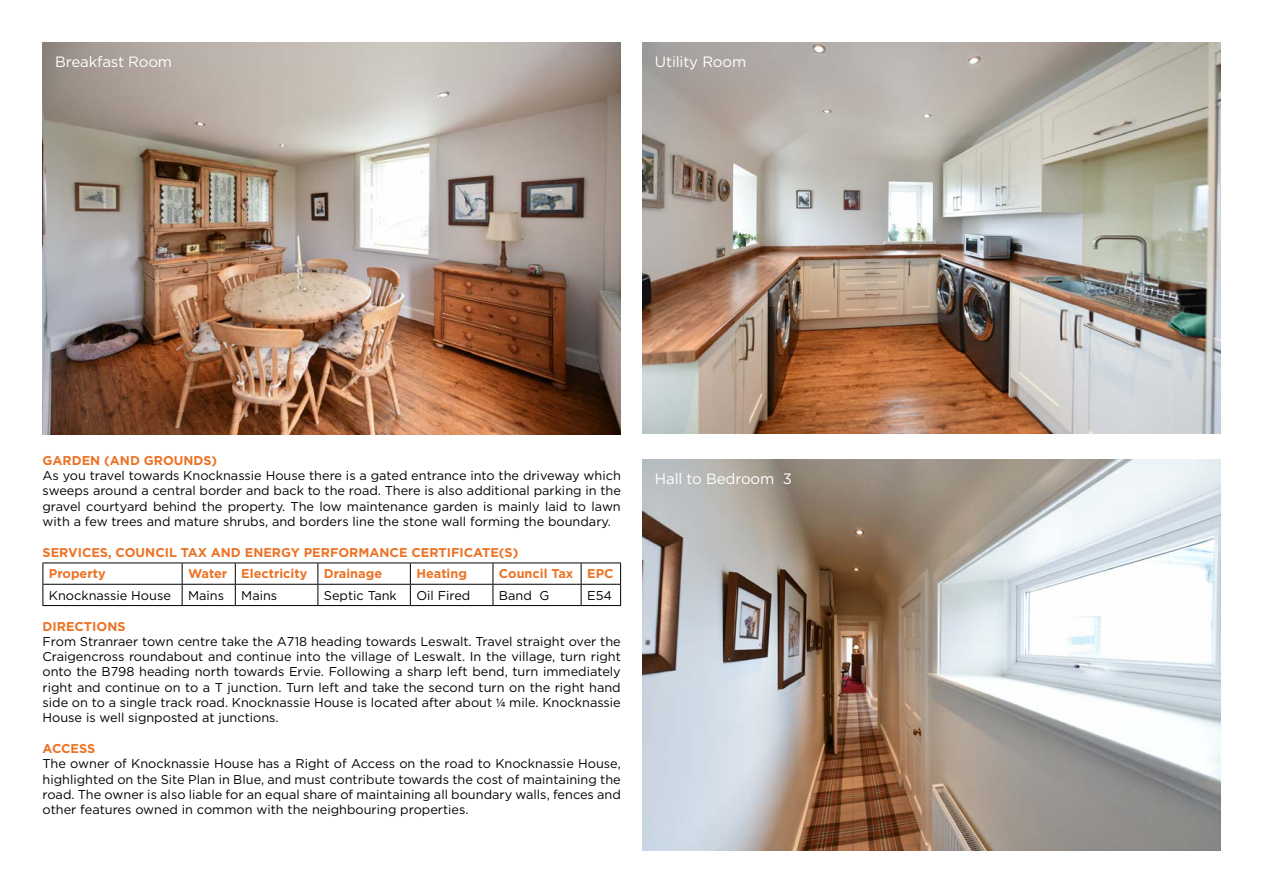
<style>
.page{position:relative;width:1263px;height:893px;background:#fff}
.page>*{position:absolute;margin:0;border:0;box-sizing:border-box;transform-origin:0 0}
.Body_Text{font:15px "Gotham HTF";letter-spacing:-.01em;color:#fff}
.Body_Text-2{font:12.75px/15.3px "Gotham HTF";color:#000;text-align:justify}
.Headings_Text{font:700 12.75px "Gotham HTF";color:#ec7326}
.s1{font-family:"Proxima Nova"}
</style>
<div class="page">
<hr style="left:43px;top:563px;width:139px;height:1px;background:#000">
<hr style="left:182px;top:563px;width:53px;height:1px;background:#000">
<hr style="left:235px;top:563px;width:83px;height:1px;background:#000">
<hr style="left:318px;top:563px;width:92px;height:1px;background:#000">
<hr style="left:410px;top:563px;width:83px;height:1px;background:#000">
<hr style="left:493px;top:563px;width:88px;height:1px;background:#000">
<hr style="left:581px;top:563px;width:40px;height:1px;background:#000">
<hr style="left:43px;top:584px;width:139px;height:1px;background:#000">
<svg style="left:43px;top:563px;width:1px;height:42px"></svg>
<hr style="left:182px;top:584px;width:53px;height:1px;background:#000">
<svg style="left:182px;top:563px;width:1px;height:42px"></svg>
<hr style="left:235px;top:584px;width:83px;height:1px;background:#000">
<svg style="left:235px;top:563px;width:1px;height:42px"></svg>
<hr style="left:318px;top:584px;width:92px;height:1px;background:#000">
<svg style="left:317px;top:563px;width:1px;height:42px"></svg>
<hr style="left:410px;top:584px;width:83px;height:1px;background:#000">
<svg style="left:410px;top:563px;width:1px;height:42px"></svg>
<hr style="left:493px;top:584px;width:88px;height:1px;background:#000">
<svg style="left:493px;top:563px;width:1px;height:42px"></svg>
<hr style="left:581px;top:584px;width:40px;height:1px;background:#000">
<svg style="left:581px;top:563px;width:1px;height:42px"></svg>
<svg style="left:620px;top:563px;width:1px;height:42px"></svg>
<hr style="left:43px;top:605px;width:139px;height:1px;background:#000">
<hr style="left:182px;top:605px;width:53px;height:1px;background:#000">
<hr style="left:235px;top:605px;width:83px;height:1px;background:#000">
<hr style="left:318px;top:605px;width:92px;height:1px;background:#000">
<hr style="left:410px;top:605px;width:83px;height:1px;background:#000">
<hr style="left:493px;top:605px;width:88px;height:1px;background:#000">
<hr style="left:581px;top:605px;width:40px;height:1px;background:#000">
<img style="left:642px;top:43px;width:578px;height:391px">
<img style="left:43px;top:43px;width:578px;height:391px">
<img style="left:642px;top:460px;width:578px;height:391px">
<p class="Body_Text" style="left:55px;top:53px;width:118px">Breakfast Room</p>
<p class="Body_Text" style="left:655px;top:53px;width:93px">Utility Room</p>
<p class="Headings_Text" style="left:43px;top:453px;width:176px">GARDEN (AND GROUNDS)</p>
<p class="Body_Text-2" style="left:43px;top:468px;width:580px">As you travel towards Knocknassie House there is a gated entrance into the driveway which sweeps around a central border and back to the road. There is also additional parking in the gravel courtyard behind the property. The low maintenance garden is mainly laid to lawn with a few trees and mature shrubs, and borders line the stone wall forming the boundary.</p>
<p class="Headings_Text" style="left:43px;top:545px;width:477px">SERVICES, COUNCIL TAX AND ENERGY PERFORMANCE CERTIFICATE(S)</p>
<p class="Headings_Text" style="left:49px;top:566px;width:58px">Property</p>
<p class="Headings_Text" style="left:188px;top:566px;width:41px">Water</p>
<p class="Headings_Text" style="left:241px;top:566px;width:68px">Electricity</p>
<p class="Headings_Text" style="left:324px;top:566px;width:60px">Drainage</p>
<p class="Headings_Text" style="left:416px;top:566px;width:52px">Heating</p>
<p class="Headings_Text" style="left:499px;top:566px;width:76px">Council Tax</p>
<p class="Headings_Text" style="left:587px;top:566px;width:28px">EPC</p>
<p class="Body_Text-2" style="left:49px;top:587px;width:124px">Knocknassie House</p>
<p class="Body_Text-2" style="left:188px;top:587px;width:38px">Mains</p>
<p class="Body_Text-2" style="left:241px;top:587px;width:38px">Mains</p>
<p class="Body_Text-2" style="left:324px;top:587px;width:74px">Septic Tank</p>
<p class="Body_Text-2" style="left:416px;top:587px;width:55px">Oil Fired</p>
<p class="Body_Text-2" style="left:499px;top:587px;width:52px">Band G</p>
<p class="Body_Text-2" style="left:587px;top:587px;width:26px">E54</p>
<p class="Headings_Text" style="left:43px;top:619px;width:85px">DIRECTIONS</p>
<p class="Body_Text-2" style="left:43px;top:633px;width:580px">From Stranraer town centre take the A718 heading towards Leswalt. Travel straight over the Craigencross roundabout and continue into the village of Leswalt. In the village, turn right onto the B798 heading north towards Ervie. Following a sharp left bend, turn immediately right and continue on to a T junction. Turn left and take the second turn on the right hand side on to a single track road. Knocknassie House is located after about <span class="s1">¼</span> mile. Knocknassie House is well signposted at junctions.</p>
<p class="Headings_Text" style="left:43px;top:741px;width:54px">ACCESS</p>
<p class="Body_Text-2" style="left:43px;top:756px;width:580px">The owner of Knocknassie House has a Right of Access on the road to Knocknassie House, highlighted on the Site Plan in Blue, and must contribute towards the cost of maintaining the road. The owner is also liable for an equal share of maintaining all boundary walls, fences and other features owned in common with the neighbouring properties.</p>
<p class="Body_Text" style="left:655px;top:470px;width:139px">Hall to Bedroom 3</p>
</div>
